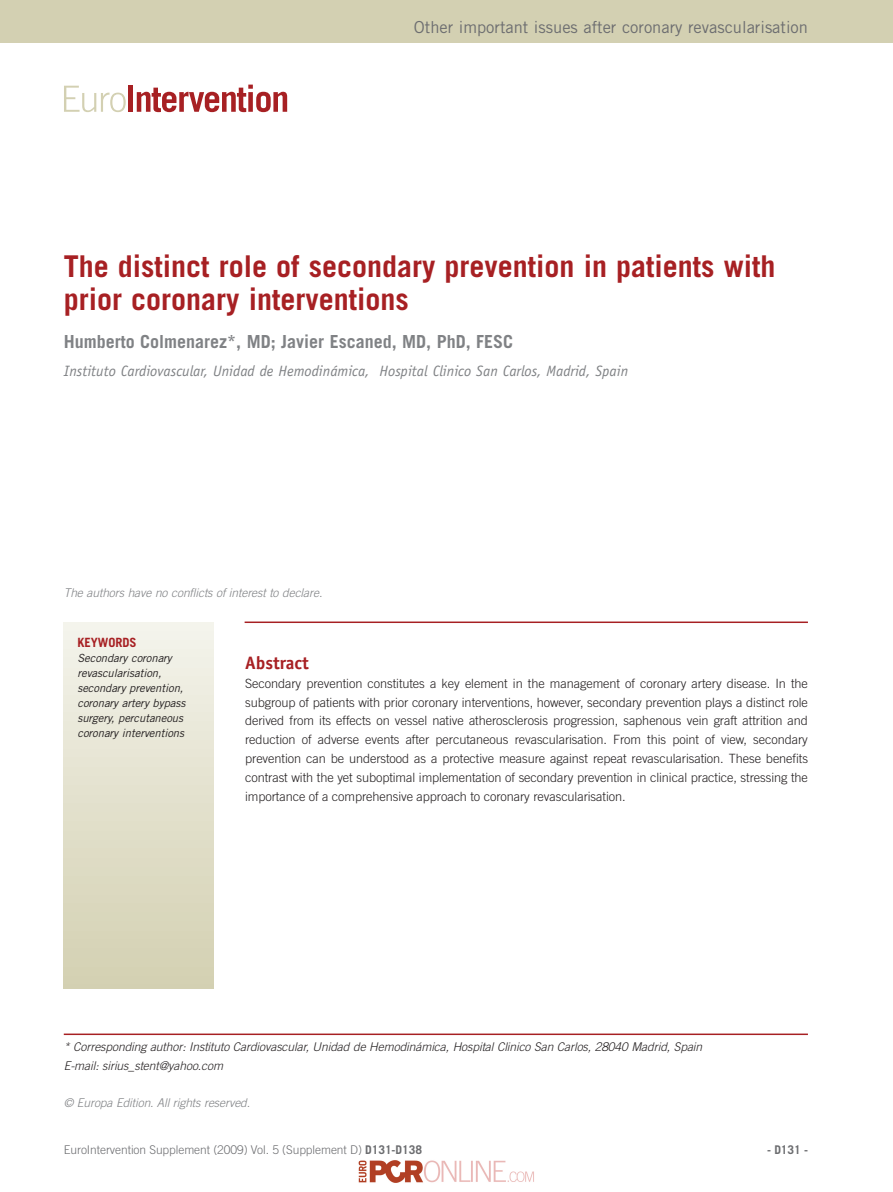
<style>
.page{position:relative;width:893px;height:1192px;background:#fff}
.page>*{position:absolute;margin:0;border:0;box-sizing:border-box;transform-origin:0 0}
.t1{font:700 30px/33px "Trade Gothic LT Std";color:#a72023}
.t2{font:700 18px "Trade Gothic LT Std";color:#808285}
.t3{font:700 18px "Officina Sans Std";color:#a72023}
.t4{font:16.5px "Trade Gothic LT Std";color:#6c6d70}
.t5{font:italic 15px "Officina Sans Std";color:#808285}
.t6{font:300 12.75px/18.8px "Trade Gothic LT Std";letter-spacing:-.005em;color:#231f20;text-align:justify}
.t7{font:700 12.75px "Trade Gothic LT Std";letter-spacing:-.005em;color:#a72023}
.t8{font:italic 300 12px/18.8px "Trade Gothic LT Std";letter-spacing:-.005em;color:#231f20}
.t9{font:italic 300 12px "Trade Gothic LT Std";letter-spacing:-.005em;color:#808285}
.t10{font:300 12px "Trade Gothic LT Std";letter-spacing:-.005em;color:#6c6d70}
.t11{font:700 12px "Trade Gothic LT Std";color:#6c6d70}
.t12{font:italic 11.25px/15px "Trade Gothic LT Std";letter-spacing:-.005em;color:#231f20}
.s1{font-weight:700}
</style>
<div class="page">
<div style="left:0;top:0;width:893px;height:43px;background:#d3d0b2"></div>
<div style="left:64px;top:622px;width:150px;height:365px;background:linear-gradient(to bottom,#f4f3eb,#d3d0b0)"></div>
<hr style="left:245px;top:621px;width:563px;height:2px;background:#a72023">
<hr style="left:64px;top:1033px;width:744px;height:1px;background:#a72023">
<svg style="left:64px;top:86px;width:62px;height:26px"></svg>
<div style="left:128px;top:86px;width:5px;height:26px;background:#a72023"></div>
<svg style="left:137px;top:85px;width:150px;height:27px"></svg>
<img style="left:358px;top:1160px;width:176px;height:23px">
<p class="t4" style="left:414px;top:18px;width:396px">Other important issues after coronary revascularisation</p>
<h1 class="t1" style="left:64px;top:250px;width:713px">The distinct role of secondary prevention in patients with prior coronary interventions</h1>
<h2 class="t2" style="left:64px;top:331px;width:451px">Humberto Colmenarez*, MD; Javier Escaned, MD, PhD, FESC</h2>
<p class="t5" style="left:64px;top:362px;width:566px">Instituto Cardiovascular, Unidad de Hemodinámica, Hospital Clinico San Carlos, Madrid, Spain</p>
<p class="t9" style="left:64px;top:588px;width:260px">The authors have no conflicts of interest to declare.</p>
<p class="t7" style="left:77px;top:634px;width:61px">KEYWORDS</p>
<p class="t12" style="left:77px;top:651px;width:109px">Secondary coronary revascularisation, secondary prevention, coronary artery bypass surgery, percutaneous coronary interventions</p>
<h2 class="t3" style="left:245px;top:656px;width:65px">Abstract</h2>
<p class="t6" style="left:245px;top:675px;width:564px">Secondary prevention constitutes a key element in the management of coronary artery disease. In the subgroup of patients with prior coronary interventions, however, secondary prevention plays a distinct role derived from its effects on vessel native atherosclerosis progression, saphenous vein graft attrition and reduction of adverse events after percutaneous revascularisation. From this point of view, secondary prevention can be understood as a protective measure against repeat revascularisation. These benefits contrast with the yet suboptimal implementation of secondary prevention in clinical practice, stressing the importance of a comprehensive approach to coronary revascularisation.</p>
<p class="t8" style="left:64px;top:1038px;width:640px">* Corresponding author: Instituto Cardiovascular, Unidad de Hemodinámica, Hospital Clinico San Carlos, 28040 Madrid, Spain<br>E-mail: sirius_stent@yahoo.com</p>
<p class="t9" style="left:64px;top:1097px;width:188px">© Europa Edition. All rights reserved.</p>
<p class="t10" style="left:64px;top:1144px;width:360px">EuroIntervention Supplement (2009) Vol. 5 (Supplement D) <span class="s1">D131-D138</span></p>
<p class="t11" style="left:767px;top:1142px;width:42px">- D131 -</p>
</div>
